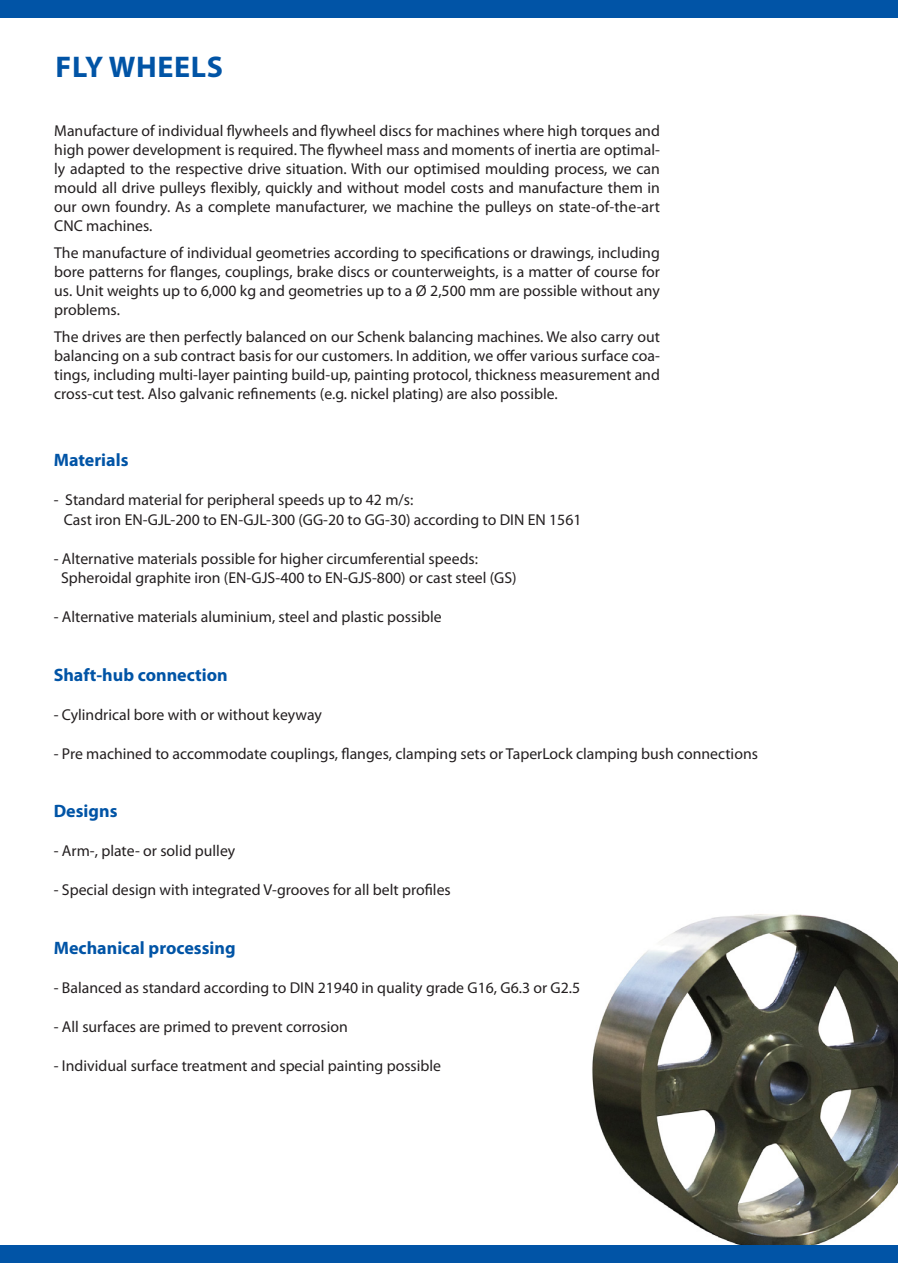
<style>
.page{position:relative;width:898px;height:1263px;background:#fff}
.page>*{position:absolute;margin:0;border:0;box-sizing:border-box;transform-origin:0 0}
.t1{font:700 30px "Myriad Pro";letter-spacing:.02em;color:#0154a6}
.t2{font:700 18px "Myriad Pro";color:#0154a6}
.t3{font:15.75px/18.9px "Myriad Pro";color:#231f20;text-align:justify}
</style>
<div class="page">
<img style="left:535px;top:914px;width:362px;height:332px">
<div style="left:0;top:0;width:897px;height:17px;background:#0154a6"></div>
<div style="left:0;top:1246px;width:897px;height:17px;background:#0154a6"></div>
<p class="t1" style="left:56px;top:47px;width:169px">FLY WHEELS</p>
<p class="t3" style="left:54px;top:121px;width:607px">Manufacture of individual flywheels and flywheel discs for machines where high torques and high power development is required. The flywheel mass and moments of inertia are optimal&shy;ly adapted to the respective drive situation. With our optimised moulding process, we can mould all drive pulleys flexibly, quickly and without model costs and manufacture them in our own foundry. As a complete manufacturer, we machine the pulleys on state-of-the-art CNC machines.</p>
<p class="t3" style="left:54px;top:243px;width:607px">The manufacture of individual geometries according to specifications or drawings, including bore patterns for flanges, couplings, brake discs or counterweights, is a matter of course for us. Unit weights up to 6,000 kg and geometries up to a Ø 2,500 mm are possible without any problems.</p>
<p class="t3" style="left:54px;top:327px;width:607px">The drives are then perfectly balanced on our Schenk balancing machines. We also carry out balancing on a sub contract basis for our customers. In addition, we offer various surface coa&shy;tings, including multi-layer painting build-up, painting protocol, thickness measurement and cross-cut test. Also galvanic refinements (e.g. nickel plating) are also possible.</p>
<p class="t2" style="left:54px;top:448px;width:76px">Materials</p>
<p class="t3" style="left:54px;top:490px;width:361px">- Standard material for peripheral speeds up to 42 m/s:</p>
<p class="t3" style="left:64px;top:510px;width:519px">Cast iron EN-GJL-200 to EN-GJL-300 (GG-20 to GG-30) according to DIN EN 1561</p>
<p class="t3" style="left:54px;top:549px;width:425px">- Alternative materials possible for higher circumferential speeds:</p>
<p class="t3" style="left:61px;top:568px;width:457px">Spheroidal graphite iron (EN-GJS-400 to EN-GJS-800) or cast steel (GS)</p>
<p class="t3" style="left:54px;top:607px;width:389px">- Alternative materials aluminium, steel and plastic possible</p>
<p class="t2" style="left:54px;top:663px;width:175px">Shaft-hub connection</p>
<p class="t3" style="left:54px;top:705px;width:269px">- Cylindrical bore with or without keyway</p>
<p class="t3" style="left:54px;top:744px;width:705px">- Pre machined to accommodate couplings, flanges, clamping sets or TaperLock clamping bush connections</p>
<p class="t2" style="left:54px;top:799px;width:65px">Designs</p>
<p class="t3" style="left:54px;top:841px;width:183px">- Arm-, plate- or solid pulley</p>
<p class="t3" style="left:54px;top:880px;width:398px">- Special design with integrated V-grooves for all belt profiles</p>
<p class="t2" style="left:54px;top:936px;width:183px">Mechanical processing</p>
<p class="t3" style="left:54px;top:978px;width:527px">- Balanced as standard according to DIN 21940 in quality grade G16, G6.3 or G2.5</p>
<p class="t3" style="left:54px;top:1017px;width:295px">- All surfaces are primed to prevent corrosion</p>
<p class="t3" style="left:54px;top:1056px;width:388px">- Individual surface treatment and special painting possible</p>
</div>
